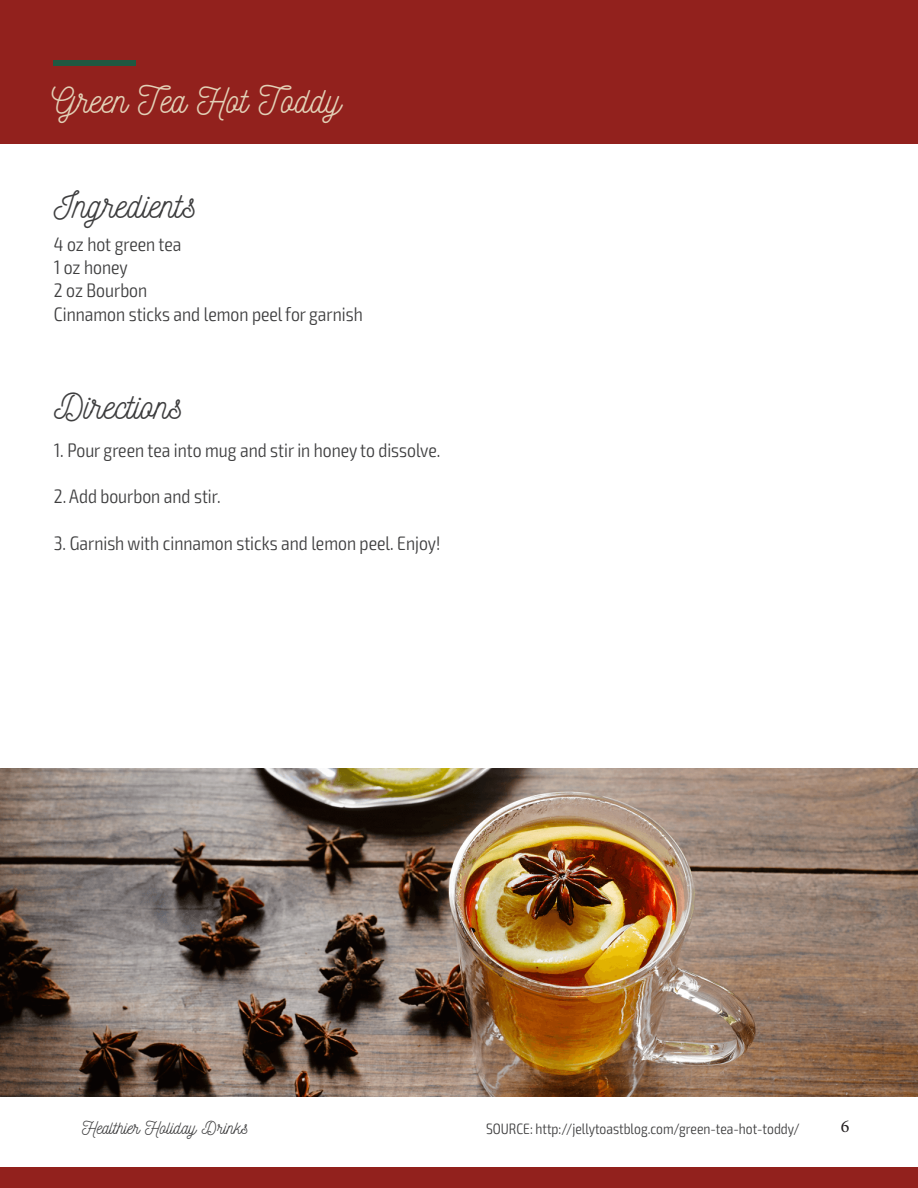
<style>
.page{position:relative;width:918px;height:1188px;background:#fff}
.page>*{position:absolute;margin:0;border:0;box-sizing:border-box;transform-origin:0 0}
.t1{font:36px "Nickainley";color:#3e3e3f}
.t2{font:36px "Nickainley";color:#e2d1b7}
.t3{font:300 condensed 19.5px "Exo 2";color:#3e3e3f}
.t4{font:18px "Nickainley";color:#3e3e3f}
.t5{font:18px "Minion Pro";color:#231f20}
.t6{font:300 condensed 15px "Exo 2";color:#3e3e3f}
</style>
<div class="page">
<div style="left:0;top:0;width:918px;height:144px;background:#92211d"></div>
<div style="left:53px;top:60px;width:83px;height:5px;background:#205841"></div>
<img style="left:1px;top:768px;width:917px;height:328px">
<div style="left:0;top:1167px;width:918px;height:21px;background:#92211d"></div>
<p class="t2" style="left:52px;top:76px;width:291px">Green Tea Hot Toddy</p>
<p class="t1" style="left:54px;top:182px;width:144px">Ingredients</p>
<p class="t3" style="left:54px;top:233px;width:129px">4 oz hot green tea</p>
<p class="t3" style="left:54px;top:256px;width:75px">1 oz honey</p>
<p class="t3" style="left:54px;top:279px;width:95px">2 oz Bourbon</p>
<p class="t3" style="left:54px;top:303px;width:310px">Cinnamon sticks and lemon peel for garnish</p>
<p class="t1" style="left:54px;top:383px;width:131px">Directions</p>
<p class="t3" style="left:54px;top:438px;width:388px">1. Pour green tea into mug and stir in honey to dissolve.</p>
<p class="t3" style="left:54px;top:485px;width:168px">2. Add bourbon and stir.</p>
<p class="t3" style="left:54px;top:532px;width:388px">3. Garnish with cinnamon sticks and lemon peel. Enjoy!</p>
<p class="t4" style="left:82px;top:1116px;width:168px">Healthier Holiday Drinks</p>
<p class="t5" style="left:841px;top:1116px;width:10px">6</p>
<p class="t6" style="left:486px;top:1120px;width:315px">SOURCE: http://jellytoastblog.com/green-tea-hot-toddy/</p>
</div>
